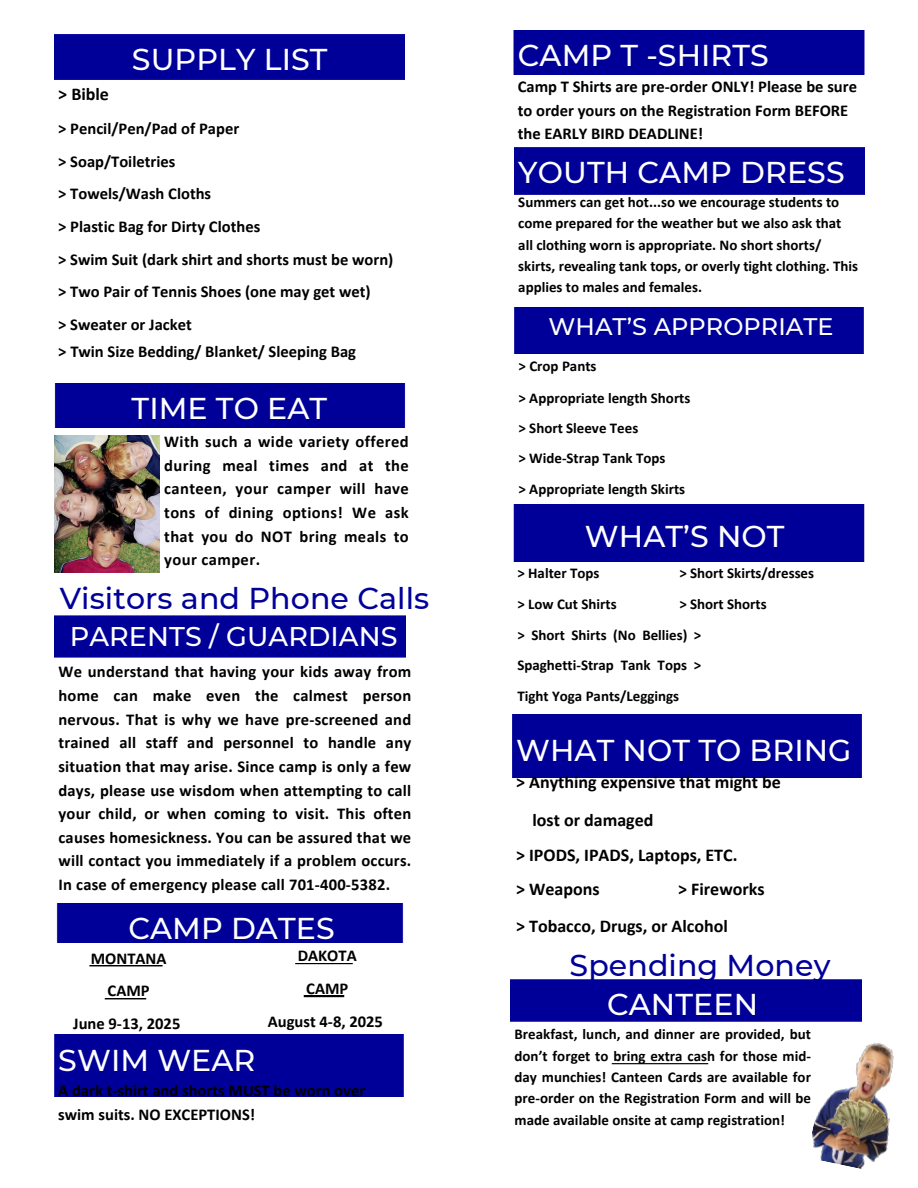
<style>
.page{position:relative;width:918px;height:1188px;background:#fff}
.page>*{position:absolute;margin:0;border:0;box-sizing:border-box;transform-origin:0 0}
.t1{font:500 30.15px "Montserrat";letter-spacing:.005em;color:#009}
.t2{font:500 30px "Montserrat";letter-spacing:.005em;color:#fff}
.t3{font:500 30px "Montserrat";letter-spacing:.005em;color:#009}
.t4{font:500 27px "Montserrat";letter-spacing:.005em;color:#fff}
.t5{font:500 24px "Montserrat";letter-spacing:.005em;color:#fff}
.t6{font:700 18px "Calibri";color:#000}
.t7{font:700 16.65px "Calibri";color:#000}
.t8{font:700 16.5px/23.7px "Calibri";color:#000}
.t9{font:700 15px/21.3px "Calibri";color:#000}
</style>
<div class="page">
<div style="left:54px;top:34px;width:351px;height:45px;background:#009"></div>
<div style="left:54px;top:383px;width:351px;height:44px;background:#009"></div>
<img style="left:55px;top:435px;width:105px;height:138px">
<img style="left:89px;top:965px;width:74px;height:1px">
<img style="left:105px;top:998px;width:41px;height:1px">
<div style="left:54px;top:1034px;width:350px;height:62px;background:#009"></div>
<div style="left:54px;top:616px;width:351px;height:41px;background:#009"></div>
<div style="left:56px;top:904px;width:348px;height:39px;background:#009"></div>
<img style="left:295px;top:963px;width:58px;height:1px">
<img style="left:303px;top:996px;width:42px;height:1px">
<div style="left:510px;top:980px;width:351px;height:42px;background:#009"></div>
<div style="left:512px;top:715px;width:350px;height:63px;background:#009"></div>
<div style="left:513px;top:505px;width:351px;height:56px;background:#009"></div>
<div style="left:513px;top:30px;width:351px;height:44px;background:#009"></div>
<div style="left:514px;top:307px;width:350px;height:46px;background:#009"></div>
<div style="left:515px;top:147px;width:349px;height:48px;background:#009"></div>
<img style="left:611px;top:1063px;width:98px;height:1px">
<img style="left:812px;top:1043px;width:82px;height:126px">
<h4 class="t2" style="left:132px;top:41px;width:197px">SUPPLY LIST</h4>
<p class="t6" style="left:58px;top:87px;width:52px">&gt; Bible</p>
<p class="t8" style="left:58px;top:114px;width:337px;line-height:32.7px">&gt; Pencil/Pen/Pad of Paper<br>&gt; Soap/Toiletries<br>&gt; Towels/Wash Cloths<br>&gt; Plastic Bag for Dirty Clothes<br>&gt; Swim Suit (dark shirt and shorts must be worn) &gt; Two Pair of Tennis Shoes (one may get wet)<br>&gt; Sweater or Jacket</p>
<p class="t7" style="left:58px;top:344px;width:299px">&gt; Twin Size Bedding/ Blanket/ Sleeping Bag</p>
<p class="t2" style="left:132px;top:390px;width:197px">TIME TO EAT</p>
<p class="t8" style="left:164px;top:431px;width:246px;text-align:justify">With such a wide variety offered during meal times and at the canteen, your camper will have tons of dining options! We ask that you do NOT bring meals to your camper.</p>
<p class="t1" style="left:60px;top:580px;width:371px">Visitors and Phone Calls</p>
<p class="t4" style="left:70px;top:620px;width:329px">PARENTS / GUARDIANS</p>
<h4 class="t8" style="left:58px;top:662px;width:354px;text-align:justify">We understand that having your kids away from home can make even the calmest person nervous. That is why we have pre-screened and trained all staff and personnel to handle any situation that may arise. Since camp is only a few days, please use wisdom when attempting to call your child, or when coming to visit. This often causes homesickness. You can be assured that we will contact you immediately if a problem occurs.<br>In case of emergency please call 701-400-5382.</h4>
<h1 class="t2" style="left:128px;top:910px;width:208px">CAMP DATES</h1>
<h4 class="t8" style="left:73px;top:943px;width:109px;line-height:32.7px;text-align:center">MONTANA<br>CAMP<br>June 9-13, 2025</h4>
<p class="t8" style="left:268px;top:941px;width:117px;line-height:32.7px;text-align:center">DAKOTA<br>CAMP<br>August 4-8, 2025</p>
<h1 class="t2" style="left:58px;top:1041px;width:199px">SWIM WEAR</h1>
<h1 class="t8" style="left:58px;top:1080px;width:308px">A dark t-shirt and shorts MUST be worn over swim suits. NO EXCEPTIONS!</h1>
<p class="t2" style="left:518px;top:37px;width:253px">CAMP T -SHIRTS</p>
<p class="t8" style="left:518px;top:76px;width:341px">Camp T Shirts are pre-order ONLY! Please be sure to order yours on the Registration Form BEFORE the EARLY BIRD DEADLINE!</p>
<h4 class="t2" style="left:518px;top:154px;width:328px">YOUTH CAMP DRESS</h4>
<p class="t9" style="left:518px;top:193px;width:341px">Summers can get hot...so we encourage students to come prepared for the weather but we also ask that all clothing worn is appropriate. No short shorts/ skirts, revealing tank tops, or overly tight clothing. This applies to males and females.</p>
<p class="t5" style="left:549px;top:312px;width:287px">WHAT’S APPROPRIATE</p>
<p class="t9" style="left:519px;top:357px;width:80px">&gt; Crop Pants</p>
<h4 class="t9" style="left:519px;top:384px;width:173px;line-height:30.3px">&gt; Appropriate length Shorts &gt; Short Sleeve Tees<br>&gt; Wide-Strap Tank Tops<br>&gt; Appropriate length Skirts</h4>
<p class="t2" style="left:585px;top:518px;width:201px">WHAT’S NOT</p>
<p class="t9" style="left:517px;top:559px;width:101px;line-height:30.3px">&gt; Halter Tops<br>&gt; Low Cut Shirts</p>
<p class="t9" style="left:679px;top:564px;width:136px">&gt; Short Skirts/dresses</p>
<p class="t9" style="left:679px;top:595px;width:89px">&gt; Short Shorts</p>
<h3 class="t9" style="left:517px;top:621px;width:185px;line-height:30.3px;text-align:justify">&gt; Short Shirts (No Bellies) &gt; Spaghetti-Strap Tank Tops &gt; Tight Yoga Pants/Leggings</h3>
<h1 class="t2" style="left:516px;top:731px;width:337px">WHAT NOT TO BRING</h1>
<h1 class="t6" style="left:516px;top:774px;width:266px">&gt; Anything expensive that might be</h1>
<p class="t6" style="left:533px;top:812px;width:122px">lost or damaged</p>
<p class="t6" style="left:516px;top:847px;width:223px">&gt; IPODS, IPADS, Laptops, ETC.</p>
<p class="t6" style="left:516px;top:882px;width:85px">&gt; Weapons</p>
<h1 class="t6" style="left:678px;top:882px;width:88px">&gt; Fireworks</h1>
<h4 class="t6" style="left:516px;top:918px;width:213px">&gt; Tobacco, Drugs, or Alcohol</h4>
<h4 class="t3" style="left:570px;top:947px;width:262px">Spending Money</h4>
<h2 class="t2" style="left:607px;top:986px;width:153px">CANTEEN</h2>
<p class="t9" style="left:515px;top:1025px;width:298px;text-align:justify">Breakfast, lunch, and dinner are provided, but don’t forget to bring extra cash for those mid&shy;day munchies! Canteen Cards are available for pre-order on the Registration Form and will be made available onsite at camp registration!</p>
</div>
